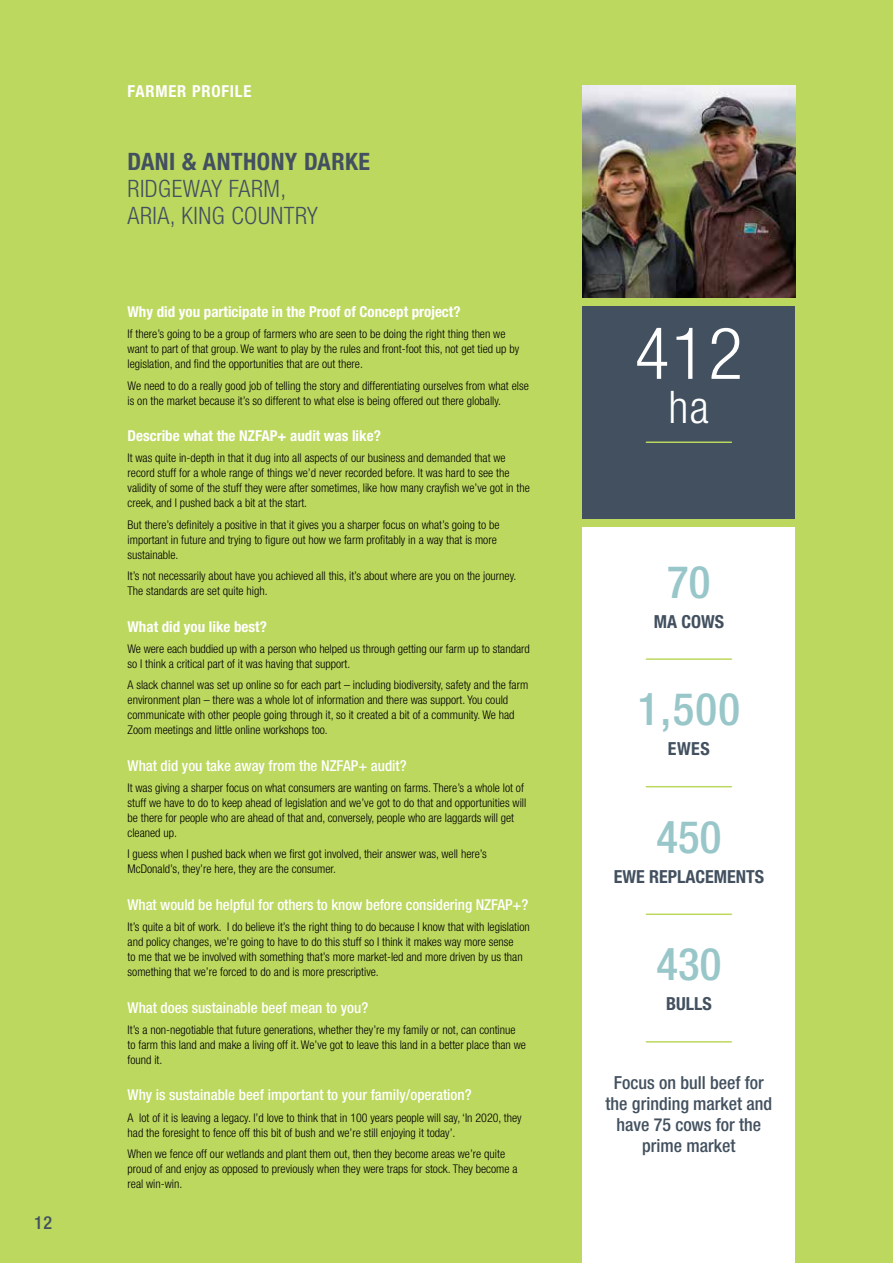
<style>
.page{position:relative;width:893px;height:1263px;background:#bcd85f}
.page>*{position:absolute;margin:0;border:0;box-sizing:border-box;transform-origin:0 0}
.t1{font:300 condensed 72px "Helvetica Neue LT Std";color:#fff}
.t2{font:500 condensed 45px "Helvetica Neue LT Std";color:#99c7c9}
.t3{font:300 condensed 45px "Helvetica Neue LT Std";color:#fff}
.t4{font:300 condensed 24px/27px "Helvetica Neue LT Std";letter-spacing:.02em;color:#42505f}
.t5{font:700 condensed 24px "Helvetica Neue LT Std";letter-spacing:.02em;color:#42505f}
.t6{font:700 condensed 21px/24px "Helvetica Neue LT Std";color:#42505f;text-align:center}
.t7{font:500 condensed 18px/21px "Helvetica Neue LT Std";color:#42505f;text-align:center}
.t8{font:700 condensed 18px "Helvetica Neue LT Std";color:#42505f}
.t9{font:700 condensed 16.5px "Helvetica Neue LT Std";letter-spacing:.05em;color:#fff}
.t10{font:500 condensed 15px "Helvetica Neue LT Std";color:#fff}
.t11{font:700 condensed 15px "Helvetica Neue LT Std";color:#fff}
.t12{font:300 condensed 12px/15px "Helvetica Neue LT Std";color:#000}
</style>
<div class="page">
<div style="left:583px;top:527px;width:212px;height:736px;background:#fff"></div>
<div style="left:583px;top:306px;width:212px;height:213px;background:#42505f"></div>
<hr style="left:646px;top:441px;width:85px;height:2px;background:#bcd85f">
<hr style="left:646px;top:658px;width:85px;height:2px;background:#bcd85f">
<hr style="left:646px;top:786px;width:85px;height:1px;background:#bcd85f">
<hr style="left:646px;top:913px;width:85px;height:2px;background:#bcd85f">
<hr style="left:646px;top:1041px;width:85px;height:1px;background:#bcd85f">
<img style="left:583px;top:85px;width:212px;height:213px">
<h3 class="t7" style="left:34px;top:1212px;width:20px">12</h3>
<h3 class="t9" style="left:128px;top:81px;width:125px">FARMER PROFILE</h3>
<h3 class="t5" style="left:128px;top:147px;width:244px">DANI &amp; ANTHONY DARKE</h3>
<h3 class="t4" style="left:128px;top:175px;width:192px">RIDGEWAY FARM,<br>ARIA, KING COUNTRY</h3>
<p class="t11" style="left:128px;top:302px;width:334px">Why did you participate in the Proof of Concept project?</p>
<p class="t12" style="left:128px;top:326px;width:393px">If there’s going to be a group of farmers who are seen to be doing the right thing then we want to part of that group. We want to play by the rules and front-foot this, not get tied up by legislation, and find the opportunities that are out there.</p>
<p class="t12" style="left:128px;top:378px;width:403px">We need to do a really good job of telling the story and differentiating ourselves from what else is on the market because it’s so different to what else is being offered out there globally.</p>
<p class="t11" style="left:128px;top:427px;width:255px">Describe what the NZFAP+ audit was like?</p>
<p class="t12" style="left:128px;top:451px;width:404px">It was quite in-depth in that it dug into all aspects of our business and demanded that we record stuff for a whole range of things we’d never recorded before. It was hard to see the validity of some of the stuff they were after sometimes, like how many crayfish we’ve got in the creek, and I pushed back a bit at the start.</p>
<p class="t12" style="left:128px;top:517px;width:373px">But there’s definitely a positive in that it gives you a sharper focus on what’s going to be important in future and trying to figure out how we farm profitably in a way that is more sustainable.</p>
<p class="t12" style="left:128px;top:568px;width:390px">It’s not necessarily about have you achieved all this, it’s about where are you on the journey.<br>The standards are set quite high.</p>
<p class="t11" style="left:128px;top:617px;width:141px">What did you like best?</p>
<p class="t12" style="left:128px;top:641px;width:404px">We were each buddied up with a person who helped us through getting our farm up to standard so I think a critical part of it was having that support.</p>
<p class="t12" style="left:128px;top:677px;width:402px">A slack channel was set up online so for each part – including biodiversity, safety and the farm environment plan – there was a whole lot of information and there was support. You could communicate with other people going through it, so it created a bit of a community. We had Zoom meetings and little online workshops too.</p>
<p class="t10" style="left:128px;top:756px;width:281px">What did you take away from the NZFAP+ audit?</p>
<p class="t12" style="left:128px;top:780px;width:400px">It was giving a sharper focus on what consumers are wanting on farms. There’s a whole lot of stuff we have to do to keep ahead of legislation and we’ve got to do that and opportunities will be there for people who are ahead of that and, conversely, people who are laggards will get cleaned up.</p>
<p class="t12" style="left:128px;top:847px;width:361px">I guess when I pushed back when we first got involved, their answer was, well here’s<br>McDonald’s, they’re here, they are the consumer.</p>
<p class="t10" style="left:128px;top:896px;width:402px">What would be helpful for others to know before considering NZFAP+?</p>
<p class="t12" style="left:128px;top:919px;width:404px">It’s quite a bit of work. I do believe it’s the right thing to do because I know that with legislation and policy changes, we’re going to have to do this stuff so I think it makes way more sense<br>to me that we be involved with something that’s more market-led and more driven by us than something that we’re forced to do and is more prescriptive.</p>
<p class="t10" style="left:128px;top:998px;width:242px">What does sustainable beef mean to you?</p>
<p class="t12" style="left:128px;top:1022px;width:400px">It’s a non-negotiable that future generations, whether they’re my family or not, can continue to farm this land and make a living off it. We’ve got to leave this land in a better place than we found it.</p>
<p class="t10" style="left:128px;top:1086px;width:346px">Why is sustainable beef important to your family/operation?</p>
<p class="t12" style="left:128px;top:1110px;width:396px">A lot of it is leaving a legacy. I’d love to think that in 100 years people will say, ‘In 2020, they had the foresight to fence off this bit of bush and we’re still enjoying it today’.</p>
<p class="t12" style="left:128px;top:1146px;width:391px">When we fence off our wetlands and plant them out, then they become areas we’re quite proud of and enjoy as opposed to previously when they were traps for stock. They become a real win-win.</p>
<h1 class="t1" style="left:635px;top:312px;width:109px">412</h1>
<h2 class="t3" style="left:669px;top:382px;width:42px">ha</h2>
<h2 class="t2" style="left:667px;top:555px;width:45px">70</h2>
<h3 class="t8" style="left:654px;top:610px;width:72px">MA COWS</h3>
<h2 class="t2" style="left:680px;top:555px;width:45px">70</h2>
<h3 class="t8" style="left:666px;top:610px;width:72px">MA COWS</h3>
<h2 class="t2" style="left:638px;top:682px;width:104px">1,500</h2>
<h3 class="t8" style="left:668px;top:738px;width:43px">EWES</h3>
<h2 class="t2" style="left:650px;top:682px;width:104px">1,500</h2>
<h3 class="t8" style="left:681px;top:738px;width:43px">EWES</h3>
<h2 class="t2" style="left:656px;top:810px;width:66px">450</h2>
<h3 class="t8" style="left:614px;top:865px;width:152px">EWE REPLACEMENTS</h3>
<h2 class="t2" style="left:669px;top:810px;width:66px">450</h2>
<h3 class="t8" style="left:626px;top:865px;width:152px">EWE REPLACEMENTS</h3>
<h2 class="t2" style="left:656px;top:938px;width:66px">430</h2>
<h3 class="t8" style="left:666px;top:993px;width:47px">BULLS</h3>
<h2 class="t2" style="left:669px;top:938px;width:66px">430</h2>
<h3 class="t8" style="left:679px;top:993px;width:47px">BULLS</h3>
<h3 class="t7" style="left:606px;top:1071px;width:168px">Focus on bull beef for the grinding market and have 75 cows for the prime market</h3>
<h3 class="t6" style="left:615px;top:1071px;width:175px">Focus on<br>bull beef for the grinding market and have 75 cows for the</h3>
</div>
